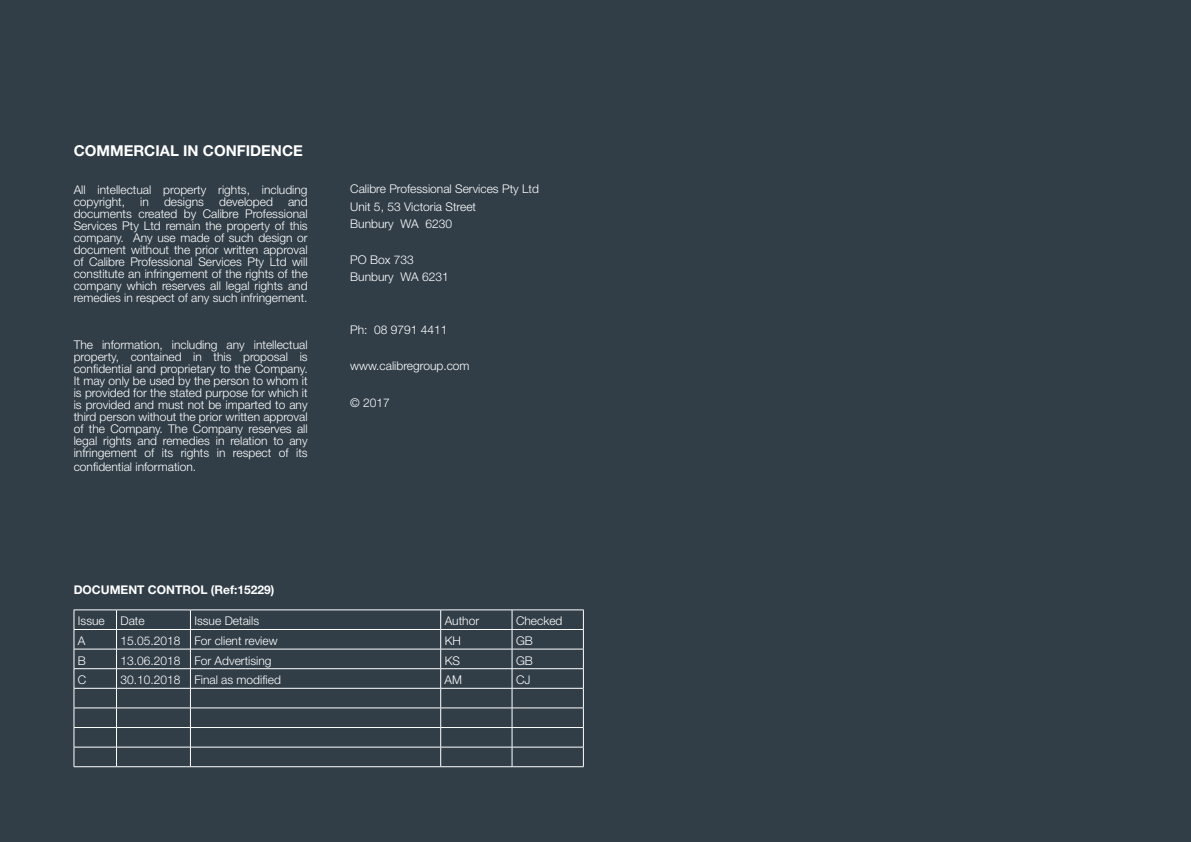
<style>
.page{position:relative;width:1191px;height:842px;background:#fff}
.page>*{position:absolute;margin:0;border:0;box-sizing:border-box;transform-origin:0 0}
.Body_Text{font:700 15px "Helvetica Neue";color:#fff}
.Body_Text-2{font:300 12px/12px "Helvetica Neue";color:#fff;text-align:justify}
.Body_Text-3{font:700 12px "Helvetica Neue";color:#fff}
</style>
<div class="page">
<div style="left:0;top:0;width:1190px;height:841px;background:#313e48"></div>
<hr style="left:74px;top:610px;width:42px;height:1px;background:#fff">
<hr style="left:116px;top:610px;width:74px;height:1px;background:#fff">
<hr style="left:190px;top:610px;width:251px;height:1px;background:#fff">
<hr style="left:441px;top:610px;width:71px;height:1px;background:#fff">
<hr style="left:512px;top:610px;width:71px;height:1px;background:#fff">
<hr style="left:74px;top:629px;width:42px;height:1px;background:#fff">
<hr style="left:116px;top:629px;width:74px;height:1px;background:#fff">
<hr style="left:190px;top:629px;width:251px;height:1px;background:#fff">
<hr style="left:441px;top:629px;width:71px;height:1px;background:#fff">
<hr style="left:512px;top:629px;width:71px;height:1px;background:#fff">
<hr style="left:74px;top:649px;width:42px;height:1px;background:#fff">
<hr style="left:116px;top:649px;width:74px;height:1px;background:#fff">
<hr style="left:190px;top:649px;width:251px;height:1px;background:#fff">
<hr style="left:441px;top:649px;width:71px;height:1px;background:#fff">
<hr style="left:512px;top:649px;width:71px;height:1px;background:#fff">
<hr style="left:74px;top:668px;width:42px;height:1px;background:#fff">
<hr style="left:116px;top:668px;width:74px;height:1px;background:#fff">
<hr style="left:190px;top:668px;width:251px;height:1px;background:#fff">
<hr style="left:441px;top:668px;width:71px;height:1px;background:#fff">
<hr style="left:512px;top:668px;width:71px;height:1px;background:#fff">
<hr style="left:74px;top:688px;width:42px;height:1px;background:#fff">
<hr style="left:116px;top:688px;width:74px;height:1px;background:#fff">
<hr style="left:190px;top:688px;width:251px;height:1px;background:#fff">
<hr style="left:441px;top:688px;width:71px;height:1px;background:#fff">
<hr style="left:512px;top:688px;width:71px;height:1px;background:#fff">
<hr style="left:74px;top:708px;width:42px;height:1px;background:#fff">
<hr style="left:116px;top:708px;width:74px;height:1px;background:#fff">
<hr style="left:190px;top:708px;width:251px;height:1px;background:#fff">
<hr style="left:441px;top:708px;width:71px;height:1px;background:#fff">
<hr style="left:512px;top:708px;width:71px;height:1px;background:#fff">
<hr style="left:74px;top:727px;width:42px;height:1px;background:#fff">
<hr style="left:116px;top:727px;width:74px;height:1px;background:#fff">
<hr style="left:190px;top:727px;width:251px;height:1px;background:#fff">
<hr style="left:441px;top:727px;width:71px;height:1px;background:#fff">
<hr style="left:512px;top:727px;width:71px;height:1px;background:#fff">
<hr style="left:74px;top:747px;width:42px;height:1px;background:#fff">
<svg style="left:74px;top:610px;width:1px;height:156px"></svg>
<hr style="left:116px;top:747px;width:74px;height:1px;background:#fff">
<svg style="left:116px;top:610px;width:1px;height:156px"></svg>
<hr style="left:190px;top:747px;width:251px;height:1px;background:#fff">
<svg style="left:190px;top:610px;width:1px;height:156px"></svg>
<hr style="left:441px;top:747px;width:71px;height:1px;background:#fff">
<svg style="left:440px;top:610px;width:1px;height:156px"></svg>
<hr style="left:512px;top:747px;width:71px;height:1px;background:#fff">
<svg style="left:512px;top:610px;width:1px;height:156px"></svg>
<svg style="left:583px;top:610px;width:1px;height:156px"></svg>
<hr style="left:74px;top:766px;width:42px;height:1px;background:#fff">
<hr style="left:116px;top:766px;width:74px;height:1px;background:#fff">
<hr style="left:190px;top:766px;width:251px;height:1px;background:#fff">
<hr style="left:441px;top:766px;width:71px;height:1px;background:#fff">
<hr style="left:512px;top:766px;width:71px;height:1px;background:#fff">
<p class="Body_Text" style="left:74px;top:139px;width:231px">COMMERCIAL IN CONFIDENCE</p>
<p class="Body_Text-2" style="left:74px;top:183px;width:235px">All intellectual property rights, including copyright,</p>
<p class="Body_Text-2" style="left:74px;top:195px;width:235px;text-indent:214px">and documents created by Calibre Professional Services Pty Ltd remain the property of this company. Any use made of such design or document without the prior written approval of Calibre Professional Services Pty Ltd will constitute an infringement of the rights of the company which reserves all legal rights and remedies in respect of any such infringement.</p>
<p class="Body_Text-2" style="left:74px;top:338px;width:235px">The information, including any intellectual property, contained in this proposal is confidential and proprietary to the Company.<br>It may only be used by the person to whom it is provided for the stated purpose for which it is provided and must not be imparted to any third person without the prior written approval of the Company. The Company reserves all legal rights and remedies in relation to any infringement of its rights in respect of its</p>
<p class="Body_Text-2" style="left:74px;top:460px;width:124px">confidential information.</p>
<p class="Body_Text-2" style="left:140px;top:195px;width:10px">in</p>
<p class="Body_Text-2" style="left:164px;top:195px;width:41px">designs</p>
<p class="Body_Text-2" style="left:219px;top:195px;width:55px">developed</p>
<p class="Body_Text-2" style="left:350px;top:182px;width:190px">Calibre Professional Services Pty Ltd</p>
<p class="Body_Text-2" style="left:350px;top:200px;width:127px">Unit 5, 53 Victoria Street</p>
<p class="Body_Text-2" style="left:350px;top:217px;width:103px">Bunbury WA 6230</p>
<p class="Body_Text-2" style="left:350px;top:253px;width:65px">PO Box 733</p>
<p class="Body_Text-2" style="left:350px;top:270px;width:100px">Bunbury WA 6231</p>
<p class="Body_Text-2" style="left:350px;top:323px;width:99px">Ph: 08 9791 4411</p>
<p class="Body_Text-2" style="left:350px;top:359px;width:121px">www.calibregroup.com</p>
<p class="Body_Text-2" style="left:350px;top:396px;width:41px">© 2017</p>
<p class="Body_Text-3" style="left:74px;top:581px;width:202px">DOCUMENT CONTROL (Ref:15229)</p>
<p class="Body_Text-2" style="left:78px;top:614px;width:28px">Issue</p>
<p class="Body_Text-2" style="left:120px;top:614px;width:26px">Date</p>
<p class="Body_Text-2" style="left:194px;top:614px;width:66px">Issue Details</p>
<p class="Body_Text-2" style="left:445px;top:614px;width:36px">Author</p>
<p class="Body_Text-2" style="left:516px;top:614px;width:48px">Checked</p>
<p class="Body_Text-2" style="left:78px;top:634px;width:9px">A</p>
<p class="Body_Text-2" style="left:120px;top:634px;width:62px">15.05.2018</p>
<p class="Body_Text-2" style="left:194px;top:634px;width:85px">For client review</p>
<p class="Body_Text-2" style="left:445px;top:634px;width:18px">KH</p>
<p class="Body_Text-2" style="left:516px;top:634px;width:18px">GB</p>
<p class="Body_Text-2" style="left:78px;top:654px;width:10px">B</p>
<p class="Body_Text-2" style="left:120px;top:654px;width:62px">13.06.2018</p>
<p class="Body_Text-2" style="left:194px;top:654px;width:79px">For Advertising</p>
<p class="Body_Text-2" style="left:445px;top:654px;width:17px">KS</p>
<p class="Body_Text-2" style="left:516px;top:654px;width:18px">GB</p>
<p class="Body_Text-2" style="left:78px;top:673px;width:10px">C</p>
<p class="Body_Text-2" style="left:120px;top:673px;width:62px">30.10.2018</p>
<p class="Body_Text-2" style="left:194px;top:673px;width:88px">Final as modified</p>
<p class="Body_Text-2" style="left:444px;top:673px;width:19px">AM</p>
<p class="Body_Text-2" style="left:516px;top:673px;width:16px">CJ</p>
</div>
